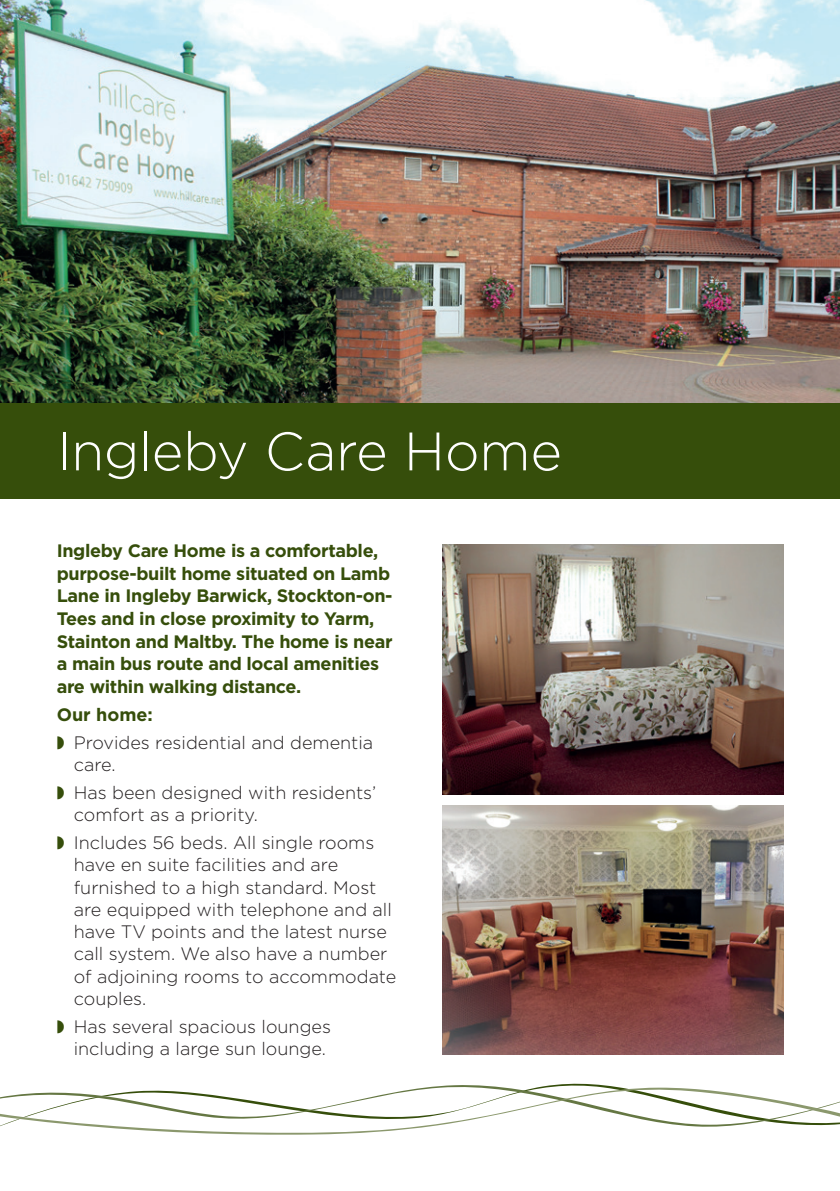
<style>
.page{position:relative;width:840px;height:1191px;background:#fff}
.page>*{position:absolute;margin:0;border:0;box-sizing:border-box;transform-origin:0 0}
.t1{font:300 54px "Gotham";letter-spacing:-.005em;color:#fff}
.Main_Body_Copy{font:300 18px/22.2px "Gotham";color:#231f20}
.First_Intro_Para{font:700 18px/22.6px "Gotham";letter-spacing:-.02em;color:#364e0b}
.First_Intro_Para-2{font:300 18px/22.2px "Gotham";color:#231f20}
</style>
<div class="page">
<img style="left:0;top:0;width:839px;height:404px">
<div style="left:0;top:404px;width:839px;height:95px;background:#364e0b"></div>
<img style="left:442px;top:805px;width:340px;height:249px">
<svg style="left:431px;top:1083px;width:185px;height:4px"></svg>
<svg style="left:0;top:1087px;width:839px;height:48px"></svg>
<img style="left:442px;top:544px;width:340px;height:250px">
<p class="t1" style="left:57px;top:422px;width:506px">Ingleby Care Home</p>
<p class="First_Intro_Para" style="left:57px;top:539px;width:337px">Ingleby Care Home is a comfortable, purpose-built home situated on Lamb Lane in Ingleby Barwick, Stockton-on-Tees and in close proximity to Yarm, Stainton and Maltby. The home is near a main bus route and local amenities are within walking distance.</p>
<p class="First_Intro_Para" style="left:57px;top:703px;width:98px">Our home:</p>
<p class="First_Intro_Para-2" style="left:74px;top:731px;width:301px">Provides residential and dementia care.</p>
<p class="Main_Body_Copy" style="left:74px;top:781px;width:304px">Has been designed with residents’ comfort as a priority.</p>
<p class="Main_Body_Copy" style="left:74px;top:831px;width:324px">Includes 56 beds. All single rooms have en suite facilities and are furnished to a high standard. Most are equipped with telephone and all have TV points and the latest nurse call system. We also have a number of adjoining rooms to accommodate couples.</p>
<p class="Main_Body_Copy" style="left:74px;top:1015px;width:259px">Has several spacious lounges including a large sun lounge.</p>
</div>
